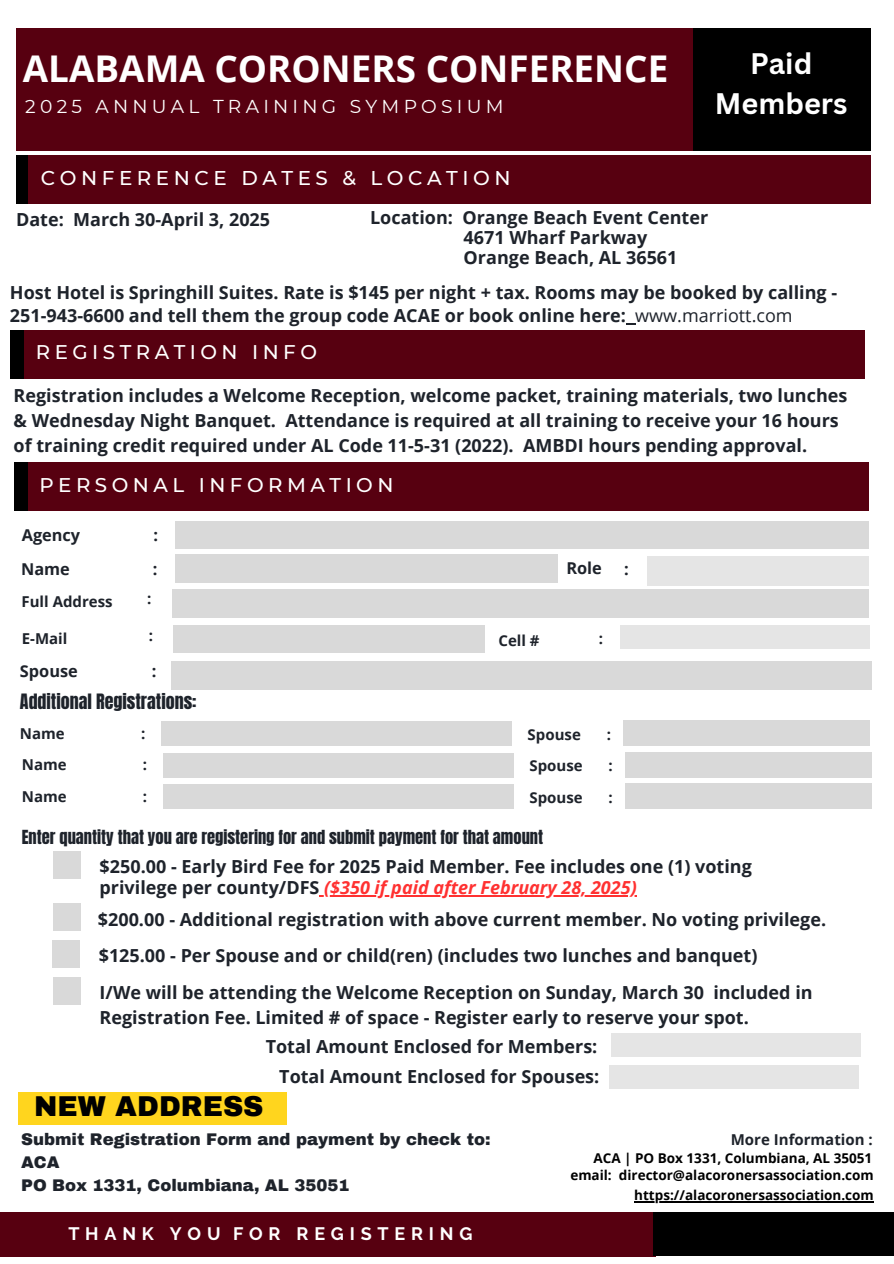
<style>
.page{position:relative;width:894px;height:1264px;background:#fff}
.page>*{position:absolute;margin:0;border:0;box-sizing:border-box;transform-origin:0 0}
.t1{font:700 36.75px "Open Sans";color:#fff}
.t2{font:700 28.95px/39.3px "Canva Sans";color:#fff;text-align:center}
.t3{font:900 28.05px "Archivo";color:#000}
.t4{font:500 19.95px "Montserrat";letter-spacing:.23em;color:#fff}
.t5{font:500 19.8px "Montserrat";letter-spacing:.23em;color:#fff}
.t6{font:18.6px "Montserrat";letter-spacing:.23em;color:#fff}
.t7{font:700 18px/24.8px "Open Sans";color:#1e232b}
.t8{font:18px "Anton";color:#1e232b}
.t9{font:700 18px "Raleway";letter-spacing:.32em;color:#fff}
.t10{font:900 16.5px "Archivo";color:#1e232b}
.t11{font:16.5px "Anton";color:#1e232b}
.t12{font:700 16.35px "Open Sans";color:#1e232b}
.t13{font:700 15px "Open Sans";color:#1e232b}
.t14{font:700 13.5px "Open Sans";color:#000}
.s1{font-weight:400}
.s2{font-style:italic;color:#ff3131}
</style>
<div class="page">
<div style="left:0;top:1211px;width:656px;height:45px;background:#570010"></div>
<div style="left:653px;top:1211px;width:240px;height:44px;background:#000"></div>
<div style="left:16px;top:28px;width:677px;height:123px;background:#570010"></div>
<div style="left:693px;top:28px;width:177px;height:123px;background:#000"></div>
<div style="left:16px;top:155px;width:19px;height:49px;background:#000"></div>
<div style="left:29px;top:155px;width:841px;height:49px;background:#570010"></div>
<div style="left:14px;top:462px;width:32px;height:49px;background:#000"></div>
<div style="left:28px;top:462px;width:840px;height:49px;background:#570010"></div>
<div style="left:53px;top:851px;width:28px;height:27px;background:#d9d9d9"></div>
<div style="left:175px;top:521px;width:693px;height:28px;background:#d9d9d9"></div>
<div style="left:175px;top:554px;width:382px;height:29px;background:#d9d9d9"></div>
<div style="left:646px;top:556px;width:222px;height:29px;background:#e5e5e5"></div>
<div style="left:173px;top:590px;width:695px;height:28px;background:#d9d9d9"></div>
<div style="left:161px;top:721px;width:350px;height:25px;background:#d9d9d9"></div>
<div style="left:623px;top:720px;width:246px;height:26px;background:#d9d9d9"></div>
<div style="left:10px;top:330px;width:33px;height:48px;background:#000"></div>
<div style="left:24px;top:330px;width:840px;height:48px;background:#570010"></div>
<div style="left:620px;top:625px;width:249px;height:24px;background:#e5e5e5"></div>
<div style="left:174px;top:625px;width:310px;height:28px;background:#d9d9d9"></div>
<div style="left:171px;top:661px;width:700px;height:28px;background:#d9d9d9"></div>
<div style="left:53px;top:903px;width:28px;height:28px;background:#d9d9d9"></div>
<div style="left:52px;top:940px;width:28px;height:27px;background:#d9d9d9"></div>
<div style="left:163px;top:753px;width:350px;height:24px;background:#d9d9d9"></div>
<div style="left:625px;top:751px;width:246px;height:26px;background:#d9d9d9"></div>
<div style="left:163px;top:784px;width:350px;height:25px;background:#d9d9d9"></div>
<div style="left:625px;top:783px;width:246px;height:26px;background:#d9d9d9"></div>
<div style="left:611px;top:1033px;width:249px;height:23px;background:#e5e5e5"></div>
<div style="left:609px;top:1065px;width:249px;height:23px;background:#e5e5e5"></div>
<div style="left:53px;top:976px;width:28px;height:28px;background:#d9d9d9"></div>
<div style="left:19px;top:1092px;width:268px;height:32px;background:#ffd51e"></div>
<hr style="left:319px;top:895px;width:317px;height:1px;background:#ff3131">
<hr style="left:634px;top:1200px;width:239px;height:2px;background:#000">
<h1 class="t1" style="left:23px;top:43px;width:646px">ALABAMA CORONERS CONFERENCE</h1>
<h3 class="t6" style="left:25px;top:95px;width:480px">2025 ANNUAL TRAINING SYMPOSIUM</h3>
<h4 class="t2" style="left:714px;top:43px;width:134px">Paid<br>Members</h4>
<p class="t4" style="left:41px;top:165px;width:471px">CONFERENCE DATES &amp; LOCATION</p>
<p class="t7" style="left:16px;top:207px;width:255px">Date: March 30-April 3, 2025</p>
<p class="t7" style="left:463px;top:207px;width:246px;line-height:20.2px;text-indent:-93px">Location: Orange Beach Event Center<br>4671 Wharf Parkway</p>
<p class="t7" style="left:463px;top:245px;width:215px">Orange Beach, AL 36561</p>
<h4 class="t7" style="left:10px;top:280px;width:828px;line-height:23.7px">Host Hotel is Springhill Suites. Rate is $145 per night + tax. Rooms may be booked by calling -<br>251-943-6600 and tell them the group code ACAE or book online here: <span class="s1">www.marriott.com</span></h4>
<p class="t5" style="left:36px;top:339px;width:282px">REGISTRATION INFO</p>
<p class="t7" style="left:14px;top:383px;width:835px">Registration includes a Welcome Reception, welcome packet, training materials, two lunches &amp; Wednesday Night Banquet. Attendance is required at all training to receive your 16 hours of training credit required under AL Code 11-5-31 (2022). AMBDI hours pending approval.</p>
<h4 class="t5" style="left:39px;top:472px;width:355px">PERSONAL INFORMATION</h4>
<h6 class="t12" style="left:22px;top:524px;width:60px">Agency</h6>
<h6 class="t12" style="left:153px;top:524px;width:6px">:</h6>
<p class="t12" style="left:566px;top:556px;width:37px">Role</p>
<h6 class="t12" style="left:21px;top:557px;width:50px">Name</h6>
<h6 class="t12" style="left:153px;top:557px;width:6px">:</h6>
<h6 class="t12" style="left:623px;top:557px;width:6px">:</h6>
<h6 class="t13" style="left:22px;top:591px;width:93px">Full Address</h6>
<h6 class="t13" style="left:147px;top:588px;width:6px">:</h6>
<h2 class="t13" style="left:22px;top:628px;width:47px">E-Mail</h2>
<p class="t13" style="left:149px;top:625px;width:6px">:</p>
<p class="t13" style="left:498px;top:630px;width:43px">Cell #</p>
<p class="t13" style="left:598px;top:627px;width:6px">:</p>
<p class="t12" style="left:20px;top:659px;width:59px">Spouse</p>
<p class="t8" style="left:20px;top:688px;width:178px">Additional Registrations:</p>
<p class="t12" style="left:152px;top:659px;width:6px">:</p>
<h4 class="t13" style="left:20px;top:722px;width:46px">Name</h4>
<h6 class="t13" style="left:141px;top:722px;width:6px">:</h6>
<h4 class="t13" style="left:527px;top:723px;width:55px">Spouse</h4>
<p class="t13" style="left:606px;top:723px;width:6px">:</p>
<p class="t13" style="left:22px;top:754px;width:46px">Name</p>
<p class="t13" style="left:143px;top:754px;width:6px">:</p>
<p class="t13" style="left:529px;top:755px;width:55px">Spouse</p>
<p class="t13" style="left:608px;top:755px;width:6px">:</p>
<p class="t13" style="left:22px;top:785px;width:46px">Name</p>
<p class="t13" style="left:143px;top:785px;width:6px">:</p>
<p class="t13" style="left:529px;top:786px;width:55px">Spouse</p>
<p class="t13" style="left:608px;top:786px;width:6px">:</p>
<p class="t11" style="left:22px;top:825px;width:522px">Enter quantity that you are registering for and submit payment for that amount</p>
<p class="t7" style="left:100px;top:854px;width:653px;line-height:21.3px">$250.00 - Early Bird Fee for 2025 Paid Member. Fee includes one (1) voting privilege per county/DFS <span class="s2">($350 if paid after February 28, 2025)</span></p>
<p class="t7" style="left:98px;top:906px;width:729px">$200.00 - Additional registration with above current member. No voting privilege.</p>
<p class="t7" style="left:99px;top:943px;width:660px">$125.00 - Per Spouse and or child(ren) (includes two lunches and banquet)</p>
<p class="t7" style="left:100px;top:979px;width:714px">I/We will be attending the Welcome Reception on Sunday, March 30 included in<br>Registration Fee. Limited # of space - Register early to reserve your spot.</p>
<p class="t7" style="left:265px;top:1033px;width:333px">Total Amount Enclosed for Members:</p>
<p class="t7" style="left:279px;top:1063px;width:321px">Total Amount Enclosed for Spouses:</p>
<p class="t3" style="left:34px;top:1091px;width:231px">NEW ADDRESS</p>
<p class="t10" style="left:21px;top:1130px;width:471px">Submit Registration Form and payment by check to:</p>
<p class="t10" style="left:21px;top:1153px;width:40px">ACA</p>
<p class="t10" style="left:21px;top:1175px;width:329px">PO Box 1331, Columbiana, AL 35051</p>
<p class="t9" style="left:68px;top:1222px;width:154px">THANK YOU</p>
<h5 class="t9" style="left:233px;top:1222px;width:241px">FOR REGISTERING</h5>
<p class="t13" style="left:730px;top:1129px;width:143px">More Information :</p>
<p class="t14" style="left:593px;top:1148px;width:280px">ACA | PO Box 1331, Columbiana, AL 35051</p>
<p class="t14" style="left:570px;top:1165px;width:305px">email: director@alacoronersassociation.com</p>
<h6 class="t14" style="left:634px;top:1185px;width:241px">https://alacoronersassociation.com</h6>
</div>
